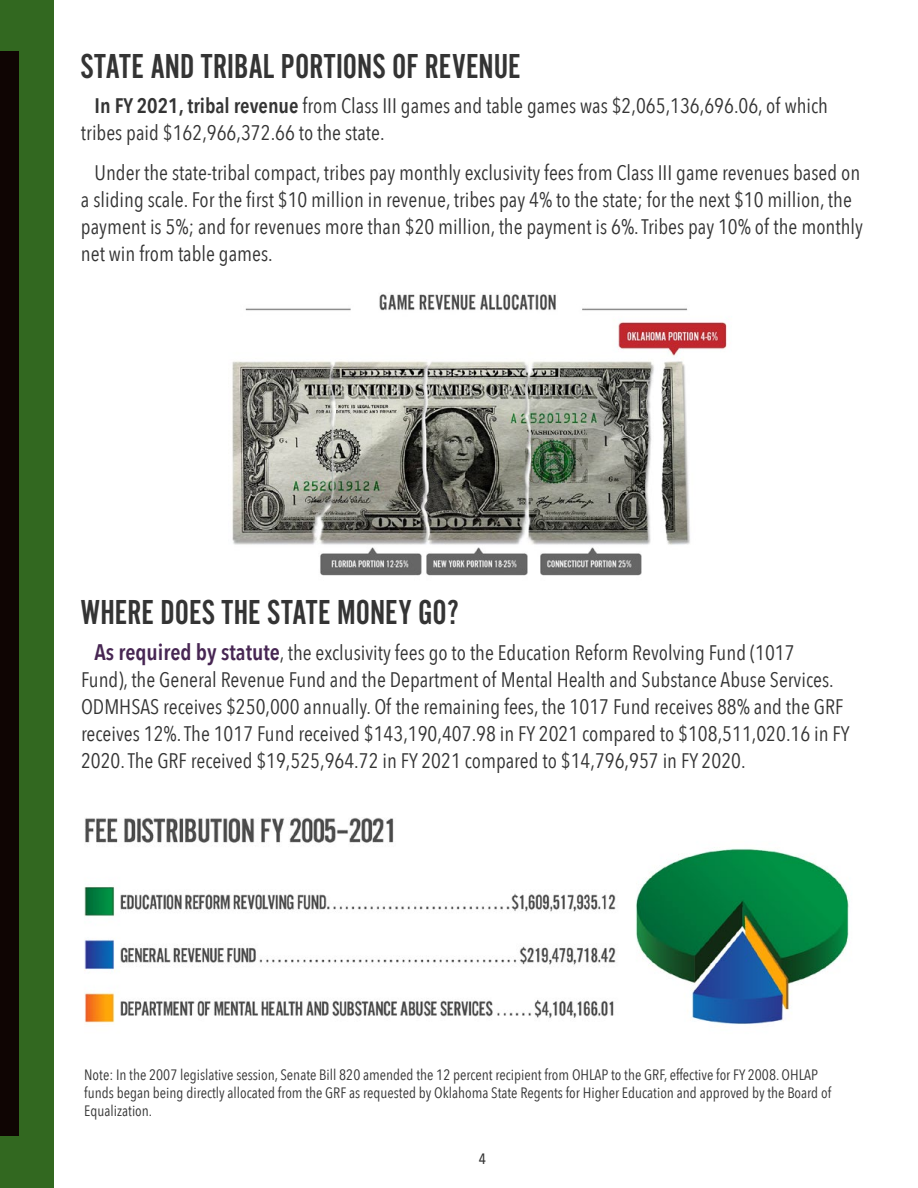
<style>
.page{position:relative;width:918px;height:1188px;background:#fff}
.page>*{position:absolute;margin:0;border:0;box-sizing:border-box;transform-origin:0 0}
.t1{font:36px "Alternate Got No 2 D";color:#343434}
.t2{font:21px/27px "Avenir Next Condensed";color:#343434}
.t3{font:15px/18px "Avenir Next Condensed";color:#343434}
.t4{font:500 15px "Avenir Next Condensed";color:#343434}
.s1{font-weight:600}
.s2{font-weight:600;font-size:22.5px;color:#472653}
</style>
<div class="page">
<div style="left:0;top:0;width:54px;height:1188px;background:#326820"></div>
<div style="left:0;top:52px;width:18px;height:1084px;background:#0f0503"></div>
<img style="left:232px;top:294px;width:495px;height:282px">
<img style="left:84px;top:817px;width:765px;height:207px">
<h2 class="t1" style="left:80px;top:47px;width:442px">STATE AND TRIBAL PORTIONS OF REVENUE</h2>
<p class="t2" style="left:81px;top:91px;width:749px;text-indent:14px"><span class="s1">In FY 2021, tribal revenue</span> from Class III games and table games was $2,065,136,696.06, of which tribes paid $162,966,372.66 to the state.</p>
<p class="t2" style="left:81px;top:158px;width:784px;text-indent:14px">Under the state-tribal compact, tribes pay monthly exclusivity fees from Class III game revenues based on a sliding scale. For the first $10 million in revenue, tribes pay 4% to the state; for the next $10 million, the payment is 5%; and for revenues more than $20 million, the payment is 6%. Tribes pay 10% of the monthly net win from table games.</p>
<h2 class="t1" style="left:80px;top:593px;width:380px">WHERE DOES THE STATE MONEY GO?</h2>
<p class="t2" style="left:81px;top:638px;width:770px;text-indent:13px"><span class="s2">As required by statute</span>, the exclusivity fees go to the Education Reform Revolving Fund (1017<br>Fund), the General Revenue Fund and the Department of Mental Health and Substance Abuse Services.<br>ODMHSAS receives $250,000 annually. Of the remaining fees, the 1017 Fund receives 88% and the GRF receives 12%. The 1017 Fund received $143,190,407.98 in FY 2021 compared to $108,511,020.16 in FY 2020. The GRF received $19,525,964.72 in FY 2021 compared to $14,796,957 in FY 2020.</p>
<p class="t3" style="left:84px;top:1065px;width:748px">Note: In the 2007 legislative session, Senate Bill 820 amended the 12 percent recipient from OHLAP to the GRF, effective for FY 2008. OHLAP funds began being directly allocated from the GRF as requested by Oklahoma State Regents for Higher Education and approved by the Board of<br>Equalization.</p>
<p class="t4" style="left:479px;top:1150px;width:9px">4</p>
</div>
